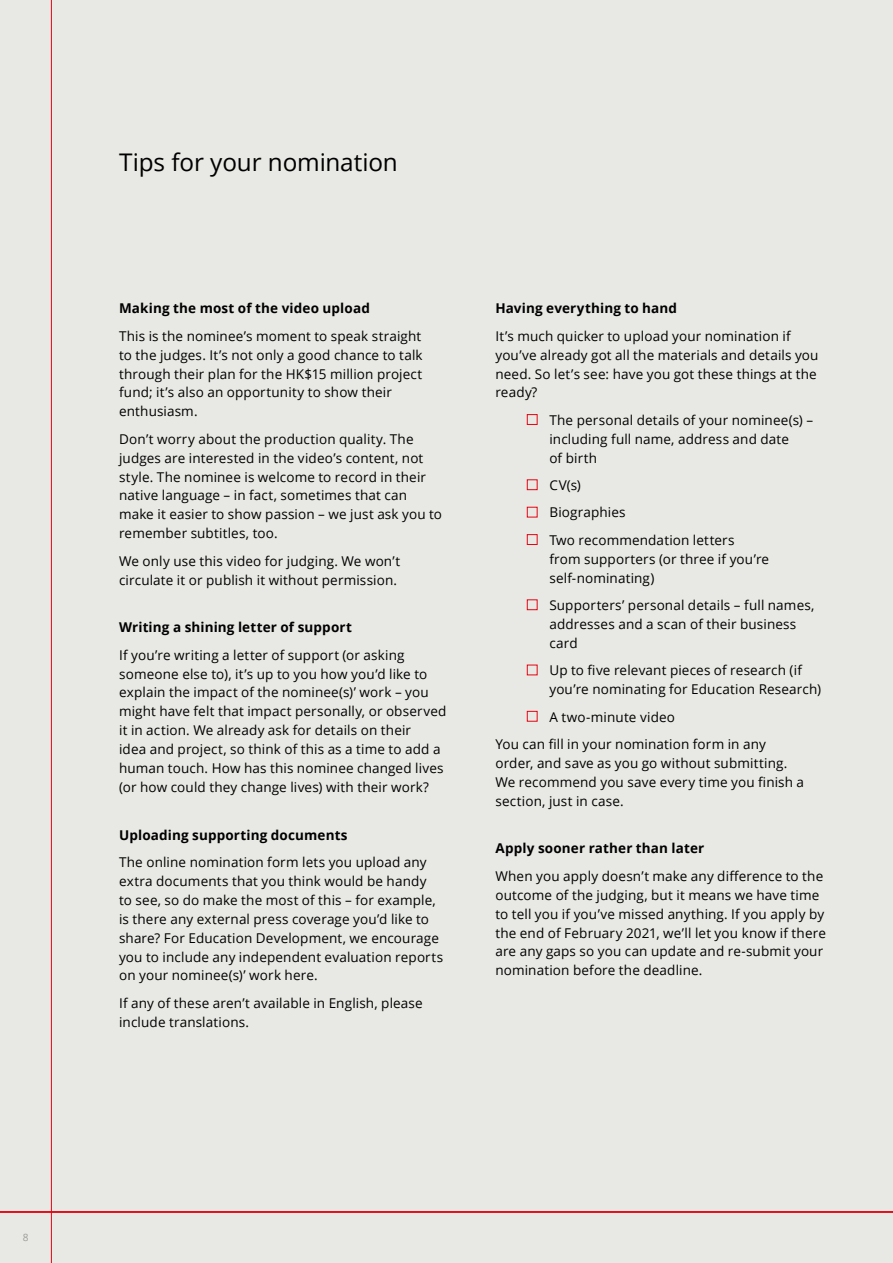
<style>
.page{position:relative;width:893px;height:1263px;background:#e8e8e4}
.page>*{position:absolute;margin:0;border:0;box-sizing:border-box;transform-origin:0 0}
.t1{font:24.3px "Open Sans";letter-spacing:-.005em;color:#000}
.t2{font:13.5px/18.9px "Open Sans";letter-spacing:.01em;color:#000}
.t3{font:700 13.5px "Open Sans";letter-spacing:.01em;color:#000}
.t4{font:10.2px "Open Sans";color:#9d9d9c}
</style>
<div class="page">
<hr style="left:51px;top:0;width:1px;height:1263px;background:#e30613">
<hr style="left:0;top:1211px;width:893px;height:1px;background:#e30613">
<div style="left:527px;top:414px;width:10px;height:11px;border:1px solid #e30613"></div>
<div style="left:527px;top:479px;width:10px;height:11px;border:1px solid #e30613"></div>
<div style="left:527px;top:507px;width:10px;height:10px;border:1px solid #e30613"></div>
<div style="left:527px;top:534px;width:10px;height:11px;border:1px solid #e30613"></div>
<div style="left:527px;top:599px;width:10px;height:11px;border:1px solid #e30613"></div>
<div style="left:527px;top:665px;width:10px;height:10px;border:1px solid #e30613"></div>
<div style="left:527px;top:711px;width:10px;height:11px;border:1px solid #e30613"></div>
<p class="t4" style="left:23px;top:1230px;width:7px">8</p>
<h1 class="t1" style="left:119px;top:145px;width:280px">Tips for your nomination</h1>
<p class="t3" style="left:119px;top:299px;width:252px">Making the most of the video upload</p>
<p class="t2" style="left:119px;top:326px;width:305px">This is the nominee’s moment to speak straight to the judges. It’s not only a good chance to talk through their plan for the HK$15 million project fund; it’s also an opportunity to show their enthusiasm.</p>
<p class="t2" style="left:119px;top:429px;width:325px">Don’t worry about the production quality. The judges are interested in the video’s content, not style. The nominee is welcome to record in their native language – in fact, sometimes that can make it easier to show passion – we just ask you to remember subtitles, too.</p>
<p class="t2" style="left:119px;top:551px;width:283px">We only use this video for judging. We won’t circulate it or publish it without permission.</p>
<p class="t3" style="left:119px;top:618px;width:234px">Writing a shining letter of support</p>
<p class="t2" style="left:119px;top:645px;width:329px">If you’re writing a letter of support (or asking someone else to), it’s up to you how you’d like to explain the impact of the nominee(s)’ work – you might have felt that impact personally, or observed it in action. We already ask for details on their<br>idea and project, so think of this as a time to add a human touch. How has this nominee changed lives (or how could they change lives) with their work?</p>
<p class="t3" style="left:119px;top:825px;width:230px">Uploading supporting documents</p>
<p class="t2" style="left:119px;top:852px;width:326px">The online nomination form lets you upload any extra documents that you think would be handy<br>to see, so do make the most of this – for example, is there any external press coverage you’d like to share? For Education Development, we encourage you to include any independent evaluation reports on your nominee(s)’ work here.</p>
<p class="t2" style="left:119px;top:993px;width:305px">If any of these aren’t available in English, please include translations.</p>
<p class="t3" style="left:495px;top:299px;width:183px">Having everything to hand</p>
<p class="t2" style="left:495px;top:326px;width:325px">It’s much quicker to upload your nomination if you’ve already got all the materials and details you need. So let’s see: have you got these things at the ready?</p>
<p class="t2" style="left:549px;top:410px;width:265px">The personal details of your nominee(s) – including full name, address and date<br>of birth</p>
<p class="t2" style="left:549px;top:471px;width:187px;line-height:27.5px">CV(s)<br>Biographies<br>Two recommendation letters</p>
<p class="t2" style="left:549px;top:549px;width:221px">from supporters (or three if you’re self-nominating)</p>
<p class="t2" style="left:549px;top:595px;width:267px">Supporters’ personal details – full names, addresses and a scan of their business card</p>
<p class="t2" style="left:549px;top:661px;width:273px">Up to five relevant pieces of research (if you’re nominating for Education Research)</p>
<p class="t2" style="left:495px;top:703px;width:272px;line-height:27.5px;text-indent:54px">A two-minute video<br>You can fill in your nomination form in any</p>
<p class="t2" style="left:495px;top:753px;width:310px">order, and save as you go without submitting.<br>We recommend you save every time you finish a section, just in case.</p>
<p class="t3" style="left:495px;top:839px;width:210px">Apply sooner rather than later</p>
<p class="t2" style="left:495px;top:866px;width:332px">When you apply doesn’t make any difference to the outcome of the judging, but it means we have time to tell you if you’ve missed anything. If you apply by the end of February 2021, we’ll let you know if there are any gaps so you can update and re-submit your nomination before the deadline.</p>
</div>
